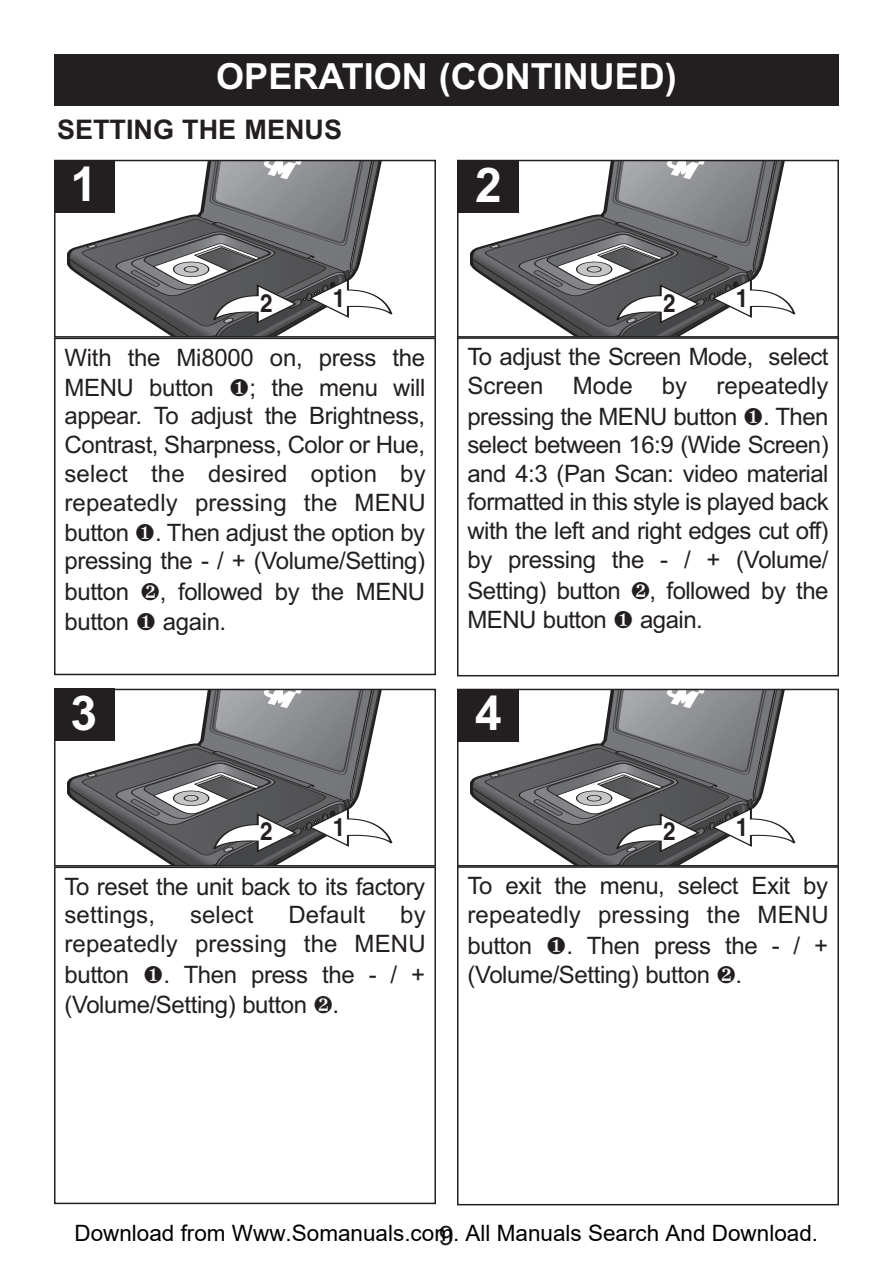
<style>
.page{position:relative;width:893px;height:1276px;background:#fff}
.page>*{position:absolute;margin:0;border:0;box-sizing:border-box;transform-origin:0 0}
.t1{font:700 48px "Arial";color:#fff}
.t2{font:700 36px "Arial";color:#fff}
.t3{font:700 27px "Arial";color:#231f20}
.t4{font:27px "Arial";color:#231f20}
.t5{font:700 25.2px "Helvetica";color:#231f20;scale:.89 1}
.t6{font:24px/29.7px "Arial";letter-spacing:-.015em;color:#231f20;text-align:justify}
.t7{font:24px "Arial";letter-spacing:.005em;color:#231f20}
.t8{font:22.5px "Arial";color:#000}
.s1{font-family:"Treasure Chest"}
</style>
<div class="page">
<div style="left:54px;top:54px;width:785px;height:52px;background:#231f20"></div>
<div style="left:54px;top:338px;width:382px;height:337px;border:2px solid #231f20"></div>
<svg style="left:68px;top:163px;width:325px;height:172px"></svg>
<div style="left:54px;top:160px;width:382px;height:178px;border:2px solid #231f20"></div>
<div style="left:54px;top:160px;width:60px;height:52px;background:#231f20"></div>
<svg style="left:471px;top:163px;width:325px;height:172px"></svg>
<div style="left:457px;top:160px;width:382px;height:178px;border:2px solid #231f20"></div>
<div style="left:457px;top:337px;width:382px;height:339px;border:2px solid #231f20"></div>
<div style="left:458px;top:160px;width:60px;height:52px;background:#231f20"></div>
<div style="left:54px;top:866px;width:382px;height:338px;border:2px solid #231f20"></div>
<svg style="left:68px;top:691px;width:325px;height:172px"></svg>
<div style="left:54px;top:688px;width:382px;height:178px;border:2px solid #231f20"></div>
<div style="left:54px;top:688px;width:60px;height:53px;background:#231f20"></div>
<svg style="left:471px;top:691px;width:325px;height:172px"></svg>
<div style="left:457px;top:688px;width:382px;height:178px;border:2px solid #231f20"></div>
<div style="left:457px;top:866px;width:382px;height:339px;border:2px solid #231f20"></div>
<div style="left:458px;top:689px;width:60px;height:52px;background:#231f20"></div>
<h2 class="t2" style="left:216px;top:56px;width:462px">OPERATION (CONTINUED)</h2>
<p class="t3" style="left:57px;top:114px;width:287px">SETTING THE MENUS</p>
<h1 class="t1" style="left:71px;top:157px;width:28px">1</h1>
<p class="t5" style="left:260px;top:288px;width:15px">2</p>
<p class="t5" style="left:333px;top:283px;width:15px">1</p>
<p class="t6" style="left:64px;top:342px;width:362px;line-height:30.6px">With the Mi8000 on, press the<br>MENU button <span class="s1">1</span>; the menu will</p>
<p class="t6" style="left:65px;top:401px;width:363px">appear. To adjust the Brightness, Contrast, Sharpness, Color or Hue, select the desired option by repeatedly pressing the MENU button <span class="s1">1</span>. Then adjust the option by</p>
<p class="t6" style="left:64px;top:546px;width:362px">pressing the - / + (Volume/Setting) button <span class="s1">2</span>, followed by the MENU button <span class="s1">1</span> again.</p>
<h1 class="t1" style="left:71px;top:686px;width:28px">3</h1>
<p class="t5" style="left:260px;top:817px;width:15px">2</p>
<p class="t5" style="left:333px;top:812px;width:15px">1</p>
<p class="t6" style="left:64px;top:872px;width:362px;line-height:28.8px">To reset the unit back to its factory settings,</p>
<p class="t6" style="left:190px;top:900px;width:65px">select</p>
<p class="t7" style="left:288px;top:901px;width:78px">Default</p>
<p class="t6" style="left:64px;top:900px;width:363px;text-indent:336px">by repeatedly pressing the MENU button <span class="s1">1</span>. Then press the - / + (Volume/Setting) button <span class="s1">2</span>.</p>
<h1 class="t1" style="left:475px;top:157px;width:28px">2</h1>
<p class="t5" style="left:663px;top:288px;width:15px">2</p>
<p class="t5" style="left:736px;top:283px;width:15px">1</p>
<p class="t6" style="left:467px;top:342px;width:363px">To adjust the Screen Mode, select Screen Mode by repeatedly pressing the MENU button <span class="s1">1</span>. Then</p>
<p class="t6" style="left:467px;top:430px;width:363px">select between 16:9 (Wide Screen) and 4:3 (Pan Scan: video material formatted in this style is played back with the left and right edges cut off) by pressing the - / + (Volume/ Setting) button <span class="s1">2</span>, followed by the MENU button <span class="s1">1</span> again.</p>
<h1 class="t1" style="left:475px;top:686px;width:28px">4</h1>
<p class="t5" style="left:663px;top:817px;width:15px">2</p>
<p class="t5" style="left:736px;top:812px;width:15px">1</p>
<p class="t6" style="left:467px;top:871px;width:363px">To exit the menu, select Exit by repeatedly pressing the MENU button <span class="s1">1</span>. Then press the - / + (Volume/Setting) button <span class="s1">2</span>.</p>
<p class="t8" style="left:74px;top:1220px;width:745px">Download from Www.Somanuals.com. All Manuals Search And Download.</p>
<p class="t4" style="left:439px;top:1219px;width:17px">9</p>
</div>
